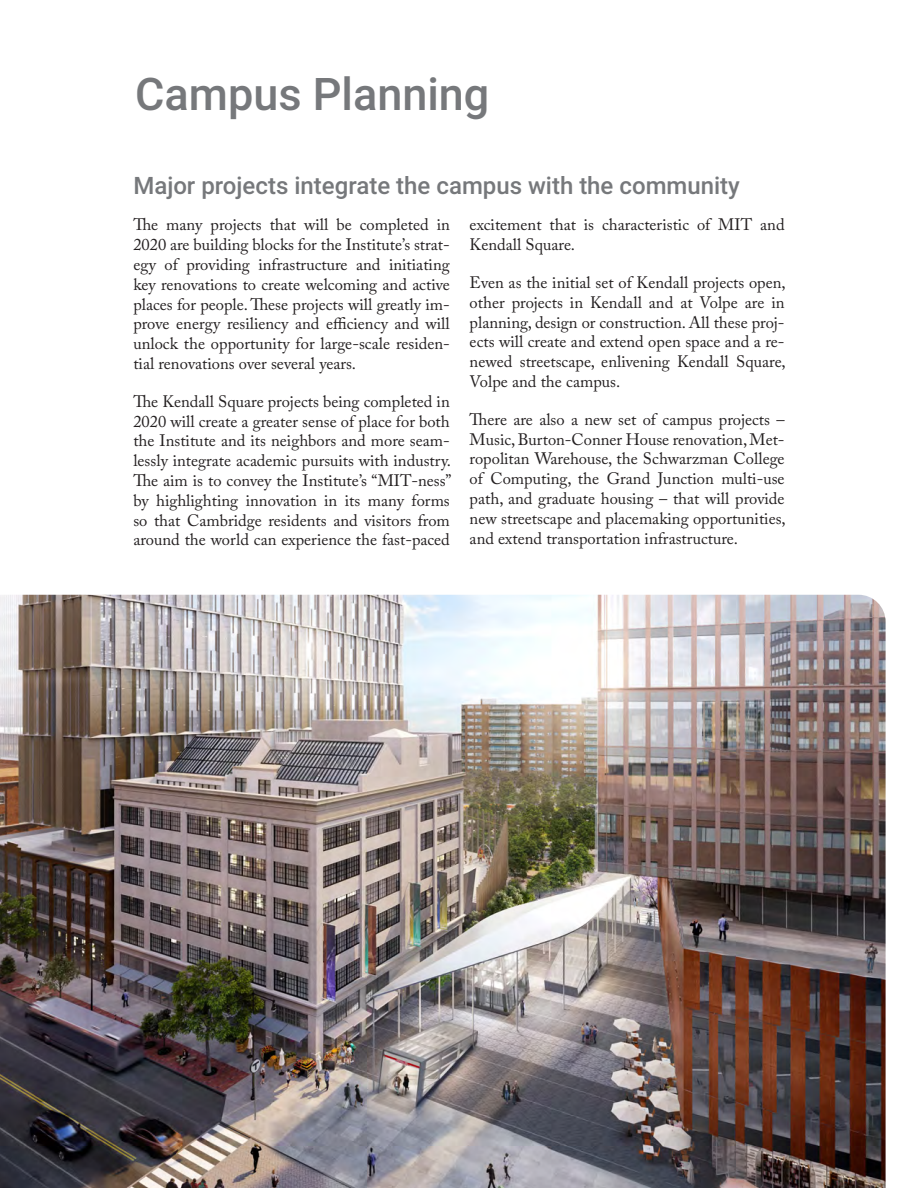
<style>
.page{position:relative;width:918px;height:1188px;background:#fff}
.page>*{position:absolute;margin:0;border:0;box-sizing:border-box;transform-origin:0 0}
.t1{font:500 45px "Roboto";color:#76787b}
.t2{font:500 24px "Roboto";color:#76787b}
.t3{font:16.5px/19.8px "Adobe Caslon Pro";color:#231f20;text-align:justify}
</style>
<div class="page">
<img style="left:0;top:595px;width:886px;height:593px">
<h1 class="t1" style="left:135px;top:63px;width:356px">Campus Planning</h1>
<h2 class="t2" style="left:133px;top:169px;width:608px">Major projects integrate the campus with the community</h2>
<p class="t3" style="left:133px;top:215px;width:318px">The many projects that will be completed in 2020 are building blocks for the Institute’s strat&shy;egy of providing infrastructure and initiating key renovations to create welcoming and active places for people. These projects will greatly im&shy;prove energy resiliency and efficiency and will unlock the opportunity for large-scale residen&shy;tial renovations over several years.</p>
<p class="t3" style="left:133px;top:391px;width:320px">The Kendall Square projects being completed in 2020 will create a greater sense of place for both the Institute and its neighbors and more seam&shy;lessly integrate academic pursuits with industry.<br>The aim is to convey the Institute’s “MIT-ness” by highlighting innovation in its many forms so that Cambridge residents and visitors from around the world can experience the fast-paced</p>
<p class="t3" style="left:470px;top:215px;width:316px">excitement that is characteristic of MIT and<br>Kendall Square.</p>
<p class="t3" style="left:470px;top:272px;width:318px">Even as the initial set of Kendall projects open, other projects in Kendall and at Volpe are in planning, design or construction. All these proj&shy;ects will create and extend open space and a re&shy;newed streetscape, enlivening Kendall Square, Volpe and the campus.</p>
<p class="t3" style="left:470px;top:409px;width:318px">There are also a new set of campus projects – Music, Burton-Conner House renovation, Met&shy;ropolitan Warehouse, the Schwarzman College of Computing, the Grand Junction multi-use path, and graduate housing – that will provide new streetscape and placemaking opportunities, and extend transportation infrastructure.</p>
</div>
